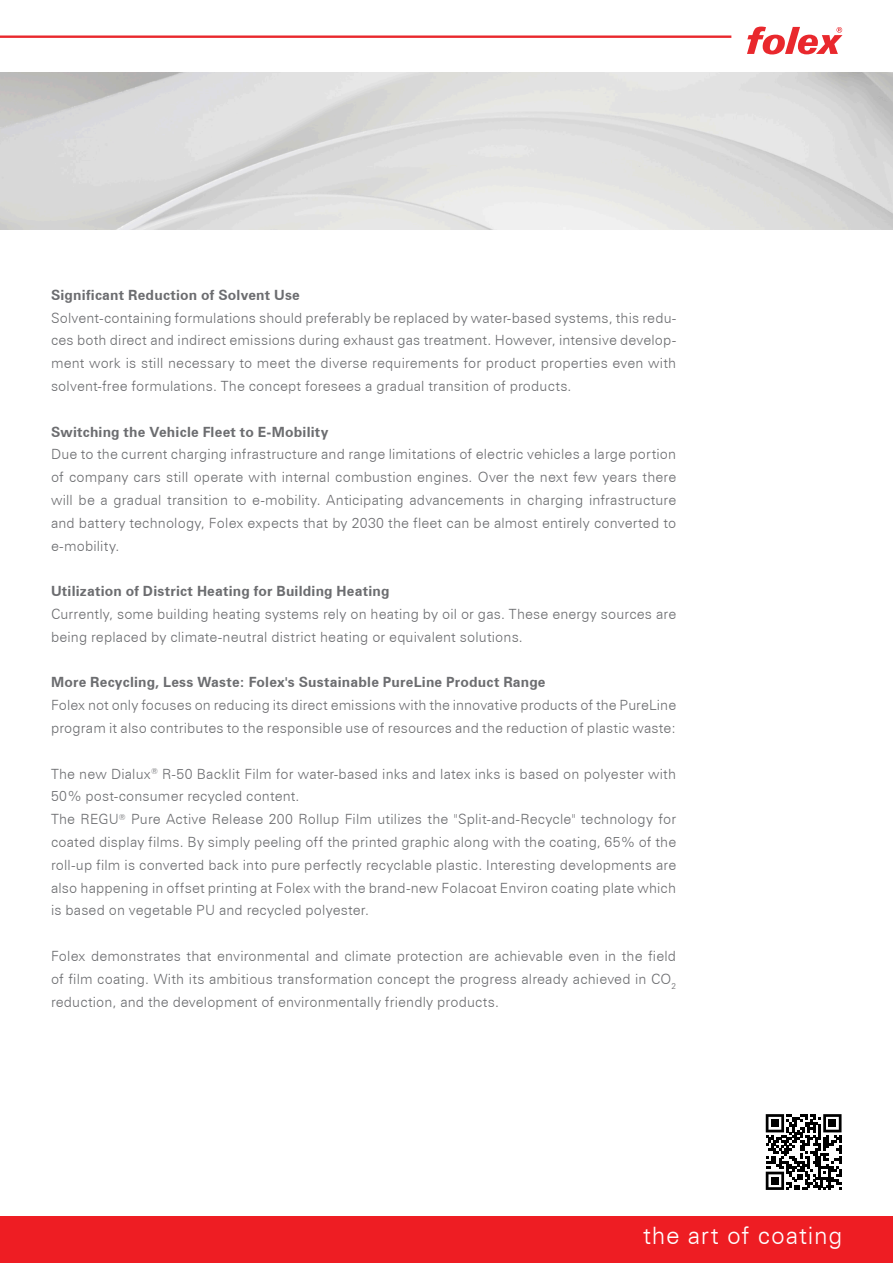
<style>
.page{position:relative;width:893px;height:1263px;background:#fff}
.page>*{position:absolute;margin:0;border:0;box-sizing:border-box;transform-origin:0 0}
.t1{font:300 24px "Zurich BT";letter-spacing:.035em;color:#fff}
.t2{font:300 14.1px/22.8px "Zurich BT";letter-spacing:.01em;color:#6c6d70;text-align:justify}
.t3{font:700 14.1px "Zurich BT";letter-spacing:.015em;color:#6c6d70}
</style>
<div class="page">
<hr style="left:0;top:35px;width:731px;height:3px;background:#e9282d">
<svg style="left:747px;top:27px;width:95px;height:27px"></svg>
<div style="left:0;top:1216px;width:893px;height:47px;background:#ee1d23"></div>
<svg style="left:766px;top:1114px;width:75px;height:76px"></svg>
<div style="left:771px;top:1119px;width:8px;height:8px;background:#000"></div>
<div style="left:828px;top:1119px;width:8px;height:8px;background:#000"></div>
<div style="left:771px;top:1177px;width:8px;height:8px;background:#000"></div>
<p class="t3" style="left:51px;top:286px;width:250px">Significant Reduction of Solvent Use</p>
<p class="t2" style="left:51px;top:306px;width:627px">Solvent-containing formulations should preferably be replaced by water-based systems, this redu&shy;ces both direct and indirect emissions during exhaust gas treatment. However, intensive develop&shy;ment work is still necessary to meet the diverse requirements for product properties even with solvent-free formulations. The concept foresees a gradual transition of products.</p>
<p class="t3" style="left:51px;top:423px;width:279px">Switching the Vehicle Fleet to E-Mobility</p>
<p class="t2" style="left:51px;top:443px;width:627px">Due to the current charging infrastructure and range limitations of electric vehicles a large portion of company cars still operate with internal combustion engines. Over the next few years there will be a gradual transition to e-mobility. Anticipating advancements in charging infrastructure and battery technology, Folex expects that by 2030 the fleet can be almost entirely converted to e-mobility.</p>
<p class="t3" style="left:51px;top:583px;width:340px">Utilization of District Heating for Building Heating</p>
<p class="t2" style="left:51px;top:602px;width:627px">Currently, some building heating systems rely on heating by oil or gas. These energy sources are being replaced by climate-neutral district heating or equivalent solutions.</p>
<p class="t3" style="left:51px;top:674px;width:496px">More Recycling, Less Waste: Folex's Sustainable PureLine Product Range</p>
<p class="t2" style="left:51px;top:694px;width:627px">Folex not only focuses on reducing its direct emissions with the innovative products of the PureLine program it also contributes to the responsible use of resources and the reduction of plastic waste:</p>
<p class="t2" style="left:51px;top:762px;width:627px;text-align:left">The new Dialux<sup>®</sup> R-50 Backlit Film for water-based inks and latex inks is based on polyester with 50% post-consumer recycled content.<br>The REGU<sup>®</sup> Pure Active Release 200 Rollup Film utilizes the "Split-and-Recycle" technology for coated display films. By simply peeling off the printed graphic along with the coating, 65% of the roll-up film is converted back into pure perfectly recyclable plastic. Interesting developments are also happening in offset printing at Folex with the brand-new Folacoat Environ coating plate which is based on vegetable PU and recycled polyester.</p>
<p class="t2" style="left:51px;top:944px;width:627px">Folex demonstrates that environmental and climate protection are achievable even in the field of film coating. With its ambitious transformation concept the progress already achieved in CO<sub>2 </sub>reduction, and the development of environmentally friendly products.</p>
<h1 class="t1" style="left:643px;top:1221px;width:201px">the art of coating</h1>
</div>
